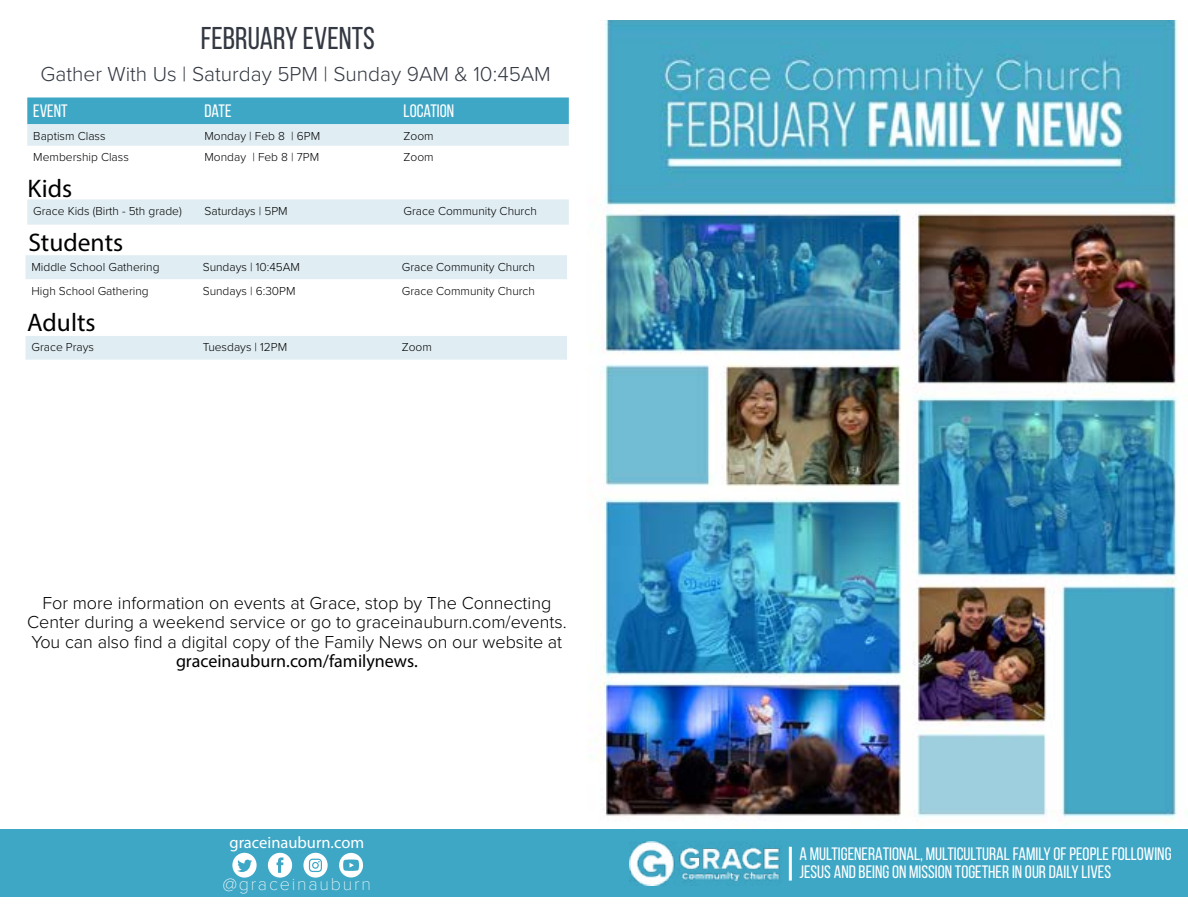
<style>
.page{position:relative;width:1188px;height:918px;background:#fff}
.page>*{position:absolute;margin:0;border:0;box-sizing:border-box;transform-origin:0 0}
.t1{font:31.5px "Bebas Neue";color:#333842}
.t2{font:25.5px "Myriad Pro";color:#000}
.t3{font:300 21px "Proxima Nova";color:#333842}
.t4{font:300 18px/19.5px "Proxima Nova";color:#000;text-align:center}
.t5{font:18px/18px "Bebas Neue";color:#fff}
.t6{font:18px "Myriad Pro";color:#000}
.t7{font:100 18px "Proxima Nova T";letter-spacing:.1em;color:#fff}
.t8{font:16.5px "Myriad Pro";color:#fff}
.t9{font:300 12px "Proxima Nova";color:#000}
</style>
<div class="page">
<img style="left:25px;top:20px;width:1163px;height:802px">
<div style="left:0;top:829px;width:1188px;height:68px;background:#3ea7c6"></div>
<svg style="left:27px;top:199px;width:542px;height:26px;background:#e0edf3"></svg>
<div style="left:26px;top:255px;width:541px;height:24px;background:#e0edf3"></div>
<div style="left:26px;top:336px;width:541px;height:24px;background:#e0edf3"></div>
<svg style="left:27px;top:98px;width:542px;height:48px;background:#88c7da"></svg>
<svg style="left:268px;top:853px;width:24px;height:25px"></svg>
<svg style="left:232px;top:853px;width:25px;height:25px"></svg>
<svg style="left:303px;top:853px;width:25px;height:25px"></svg>
<svg style="left:339px;top:853px;width:24px;height:24px"></svg>
<hr style="left:789px;top:847px;width:3px;height:34px;background:#fff">
<img style="left:630px;top:841px;width:150px;height:45px">
<h1 class="t1" style="left:201px;top:21px;width:175px">FEBRUARY EVENTS</h1>
<h3 class="t3" style="left:40px;top:58px;width:512px">Gather With Us | Saturday 5PM | Sunday 9AM &amp; 10:45AM</h3>
<h3 class="t5" style="left:33px;top:102px;width:36px">EVENT</h3>
<h3 class="t5" style="left:205px;top:102px;width:28px">DATE</h3>
<h3 class="t5" style="left:404px;top:102px;width:52px">LOCATION</h3>
<p class="t9" style="left:33px;top:127px;width:74px">Baptism Class</p>
<p class="t9" style="left:205px;top:127px;width:117px">Monday | Feb 8 | 6PM</p>
<p class="t9" style="left:404px;top:127px;width:32px">Zoom</p>
<p class="t9" style="left:33px;top:148px;width:97px">Membership Class</p>
<p class="t9" style="left:205px;top:148px;width:116px">Monday | Feb 8 | 7PM</p>
<p class="t9" style="left:404px;top:148px;width:32px">Zoom</p>
<h2 class="t2" style="left:28px;top:172px;width:46px">Kids</h2>
<p class="t9" style="left:33px;top:202px;width:150px">Grace Kids (Birth - 5th grade)</p>
<p class="t9" style="left:205px;top:202px;width:85px">Saturdays | 5PM</p>
<p class="t9" style="left:404px;top:202px;width:135px">Grace Community Church</p>
<h2 class="t2" style="left:28px;top:227px;width:96px">Students</h2>
<p class="t9" style="left:32px;top:258px;width:130px">Middle School Gathering</p>
<p class="t9" style="left:203px;top:258px;width:99px">Sundays | 10:45AM</p>
<p class="t9" style="left:402px;top:258px;width:135px">Grace Community Church</p>
<p class="t9" style="left:31px;top:282px;width:119px">High School Gathering</p>
<p class="t9" style="left:203px;top:282px;width:94px">Sundays | 6:30PM</p>
<p class="t9" style="left:402px;top:282px;width:135px">Grace Community Church</p>
<h2 class="t2" style="left:27px;top:307px;width:70px">Adults</h2>
<p class="t9" style="left:32px;top:338px;width:64px">Grace Prays</p>
<p class="t9" style="left:203px;top:338px;width:86px">Tuesdays | 12PM</p>
<p class="t9" style="left:402px;top:338px;width:32px">Zoom</p>
<h3 class="t4" style="left:27px;top:592px;width:541px">For more information on events at Grace, stop by The Connecting<br>Center during a weekend service or go to graceinauburn.com/events.<br>You can also find a digital copy of the Family News on our website at</h3>
<h3 class="t6" style="left:176px;top:650px;width:243px">graceinauburn.com/familynews.</h3>
<h3 class="t8" style="left:230px;top:832px;width:136px">graceinauburn.com</h3>
<h3 class="t7" style="left:223px;top:871px;width:150px">@graceinauburn</h3>
<h3 class="t5" style="left:800px;top:845px;width:374px">A MULTIGENERATIONAL, MULTICULTURAL FAMILY OF PEOPLE FOLLOWING<br>JESUS AND BEING ON MISSION TOGETHER IN OUR DAILY LIVES</h3>
</div>
